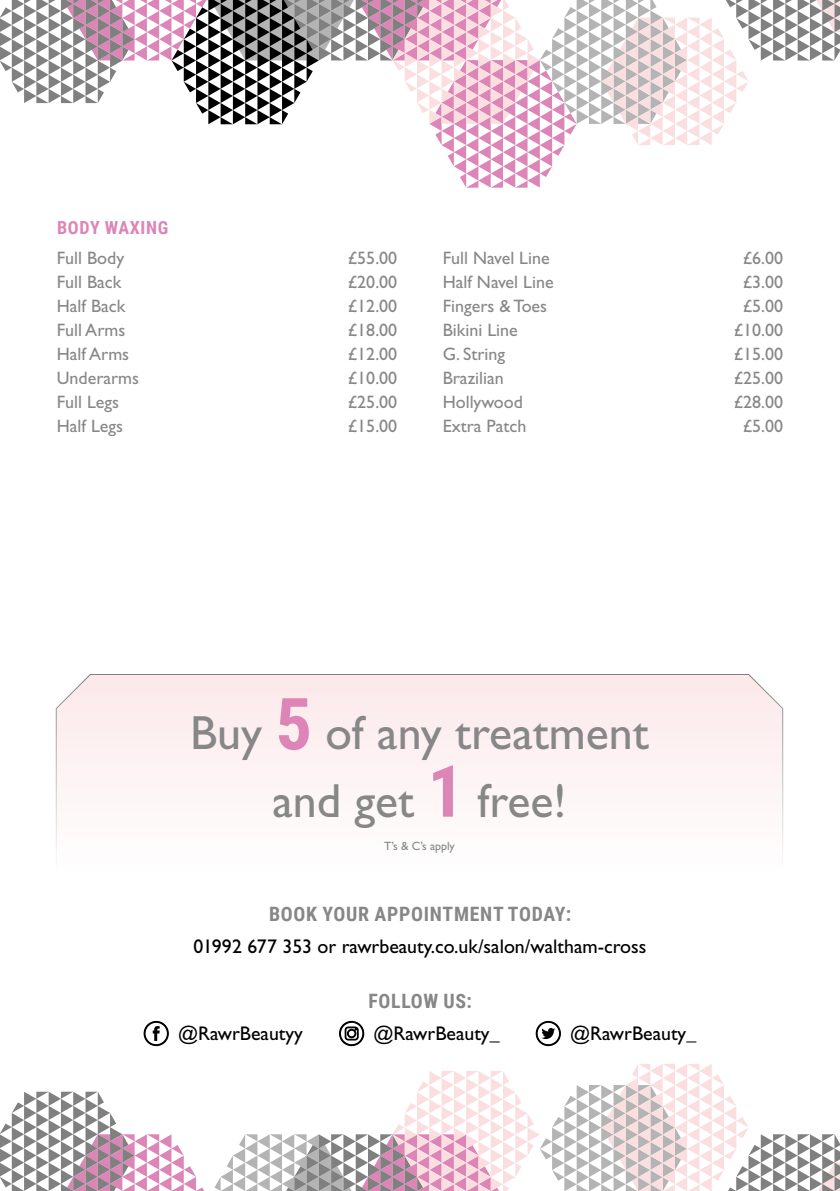
<style>
.page{position:relative;width:840px;height:1191px;background:#fff}
.page>*{position:absolute;margin:0;border:0;box-sizing:border-box;transform-origin:0 0}
.t1{font:48px/67.2px "Gill Sans Std";color:#878787;text-align:center}
.t2{font:19.8px "Gill Sans Std";color:#000}
.t3{font:700 19.8px "Roboto Condensed";letter-spacing:.035em;color:#878787}
.t4{font:18px "Gill Sans Std";color:#878787}
.t5{font:700 18px "Roboto Condensed";letter-spacing:.035em;color:#dc85b6}
.t6{font:12px "Gill Sans Std";letter-spacing:-.005em;color:#878787}
.s1{font-family:"Roboto Condensed";font-weight:700;font-size:72px;color:#dc85b6}
</style>
<div class="page">
<svg style="left:0;top:0;width:839px;height:188px"></svg>
<svg style="left:0;top:1091px;width:204px;height:100px"></svg>
<svg style="left:214px;top:1064px;width:625px;height:127px"></svg>
<svg style="left:143px;top:1020px;width:26px;height:26px"></svg>
<svg style="left:339px;top:1020px;width:25px;height:26px"></svg>
<svg style="left:535px;top:1020px;width:26px;height:26px"></svg>
<svg style="left:55px;top:674px;width:728px;height:180px"></svg>
<p class="t5" style="left:57px;top:215px;width:113px">BODY WAXING</p>
<p class="t4" style="left:57px;top:248px;width:69px">Full Body</p>
<p class="t4" style="left:347px;top:248px;width:51px">£55.00</p>
<p class="t4" style="left:57px;top:272px;width:66px">Full Back</p>
<p class="t4" style="left:347px;top:272px;width:51px">£20.00</p>
<p class="t4" style="left:57px;top:296px;width:70px">Half Back</p>
<p class="t4" style="left:347px;top:296px;width:51px">£12.00</p>
<p class="t4" style="left:57px;top:320px;width:70px">Full Arms</p>
<p class="t4" style="left:347px;top:320px;width:51px">£18.00</p>
<p class="t4" style="left:57px;top:344px;width:74px">Half Arms</p>
<p class="t4" style="left:347px;top:344px;width:51px">£12.00</p>
<p class="t4" style="left:57px;top:367px;width:84px">Underarms</p>
<p class="t4" style="left:347px;top:367px;width:51px">£10.00</p>
<p class="t4" style="left:57px;top:391px;width:64px">Full Legs</p>
<p class="t4" style="left:347px;top:391px;width:51px">£25.00</p>
<p class="t4" style="left:57px;top:415px;width:68px">Half Legs</p>
<p class="t4" style="left:347px;top:415px;width:51px">£15.00</p>
<p class="t4" style="left:442px;top:248px;width:108px">Full Navel Line</p>
<p class="t4" style="left:742px;top:248px;width:42px">£6.00</p>
<p class="t4" style="left:442px;top:272px;width:112px">Half Navel Line</p>
<p class="t4" style="left:742px;top:272px;width:42px">£3.00</p>
<p class="t4" style="left:442px;top:296px;width:106px">Fingers &amp; Toes</p>
<p class="t4" style="left:742px;top:296px;width:42px">£5.00</p>
<p class="t4" style="left:442px;top:320px;width:76px">Bikini Line</p>
<p class="t4" style="left:733px;top:320px;width:51px">£10.00</p>
<p class="t4" style="left:442px;top:344px;width:64px">G. String</p>
<p class="t4" style="left:733px;top:344px;width:51px">£15.00</p>
<p class="t4" style="left:442px;top:368px;width:62px">Brazilian</p>
<p class="t4" style="left:733px;top:368px;width:51px">£25.00</p>
<p class="t4" style="left:442px;top:392px;width:82px">Hollywood</p>
<p class="t4" style="left:733px;top:392px;width:51px">£28.00</p>
<p class="t4" style="left:442px;top:416px;width:85px">Extra Patch</p>
<p class="t4" style="left:742px;top:416px;width:42px">£5.00</p>
<h1 class="t1" style="left:190px;top:700px;width:460px">Buy <span class="s1">5</span> of any treatment and get <span class="s1">1</span> free!</h1>
<p class="t6" style="left:384px;top:839px;width:72px">T’s &amp; C’s apply</p>
<p class="t3" style="left:269px;top:900px;width:303px">BOOK YOUR APPOINTMENT TODAY:</p>
<p class="t2" style="left:193px;top:935px;width:454px">01992 677 353 or rawrbeauty.co.uk/salon/waltham-cross</p>
<p class="t3" style="left:368px;top:986px;width:105px">FOLLOW US:</p>
<p class="t2" style="left:178px;top:1022px;width:126px">@RawrBeautyy</p>
<p class="t2" style="left:373px;top:1022px;width:127px">@RawrBeauty_</p>
<p class="t2" style="left:570px;top:1022px;width:127px">@RawrBeauty_</p>
</div>
